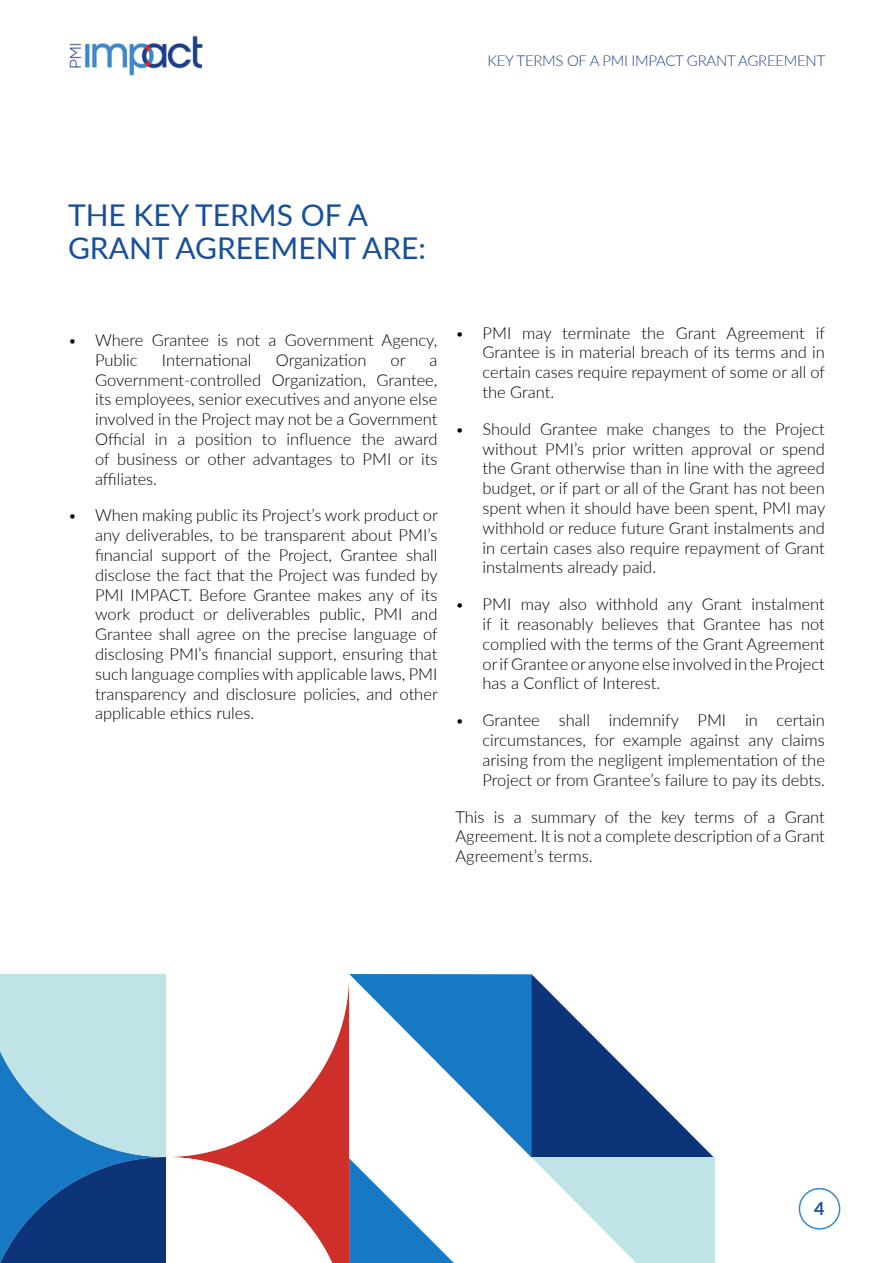
<style>
.page{position:relative;width:893px;height:1263px;background:#fff}
.page>*{position:absolute;margin:0;border:0;box-sizing:border-box;transform-origin:0 0}
.t1{font:30px/33px "Lato";color:#164f9b}
.t2{font:700 18px "Lato";color:#164f9b}
.t3{font:300 16.5px/19.8px "Lato";color:#000;text-align:justify}
.t4{font:300 15px "Lato";letter-spacing:-.02em;color:#1f448a}
.s1{font-size:15px}
</style>
<div class="page">
<img style="left:69px;top:35px;width:134px;height:41px">
<div style="left:799px;top:1188px;width:41px;height:41px;border:2px solid #3689cd;border-radius:50%"></div>
<svg style="left:636px;top:1079px;width:78px;height:79px"></svg>
<div style="left:524px;top:1158px;width:190px;height:105px;background:#bfe3e6"></div>
<svg style="left:0;top:974px;width:349px;height:289px"></svg>
<svg style="left:349px;top:974px;width:287px;height:289px"></svg>
<p class="t4" style="left:488px;top:50px;width:339px">KEY TERMS OF A PMI IMPACT GRANT AGREEMENT</p>
<h1 class="t1" style="left:68px;top:197px;width:360px">THE KEY TERMS OF A<br>GRANT AGREEMENT ARE:</h1>
<p class="t3" style="left:95px;top:330px;width:344px;text-indent:-27px"><span class="s1">•</span> Where Grantee is not a Government Agency,<br>Public</p>
<p class="t3" style="left:162px;top:349px;width:91px">International</p>
<p class="t3" style="left:276px;top:349px;width:92px">Organization</p>
<p class="t3" style="left:391px;top:349px;width:17px">or</p>
<p class="t3" style="left:95px;top:349px;width:344px;text-indent:334px">a Government-controlled Organization, Grantee, its employees, senior executives and anyone else involved in the Project may not be a Government Official in a position to influence the award of business or other advantages to PMI or its affiliates.</p>
<p class="t3" style="left:95px;top:505px;width:344px;text-indent:-27px"><span class="s1">•</span> When making public its Project’s work product or any deliverables, to be transparent about PMI’s financial support of the Project, Grantee shall disclose the fact that the Project was funded by PMI IMPACT. Before Grantee makes any of its work product or deliverables public, PMI and Grantee shall agree on the precise language of disclosing PMI’s financial support, ensuring that such language complies with applicable laws, PMI transparency and disclosure policies, and other applicable ethics rules.</p>
<p class="t3" style="left:482px;top:322px;width:344px;text-indent:-27px"><span class="s1">•</span> PMI may terminate the Grant Agreement if Grantee is in material breach of its terms and in certain cases require repayment of some or all of the Grant.</p>
<p class="t3" style="left:482px;top:418px;width:344px;text-indent:-27px"><span class="s1">•</span> Should Grantee make changes to the Project without PMI’s prior written approval or spend the Grant otherwise than in line with the agreed budget, or if part or all of the Grant has not been spent when it should have been spent, PMI may withhold or reduce future Grant instalments and in certain cases also require repayment of Grant instalments already paid.</p>
<p class="t3" style="left:482px;top:594px;width:344px;text-indent:-27px"><span class="s1">•</span> PMI may also withhold any Grant instalment if it reasonably believes that Grantee has not complied with the terms of the Grant Agreement or if Grantee or anyone else involved in the Project has a Conflict of Interest.</p>
<p class="t3" style="left:482px;top:710px;width:344px;text-indent:-27px"><span class="s1">•</span> Grantee shall indemnify PMI in certain circumstances, for example against any claims arising from the negligent implementation of the Project or from Grantee’s failure to pay its debts.</p>
<p class="t3" style="left:455px;top:806px;width:371px">This is a summary of the key terms of a Grant Agreement. It is not a complete description of a Grant Agreement’s terms.</p>
<p class="t2" style="left:814px;top:1195px;width:12px">4</p>
</div>
